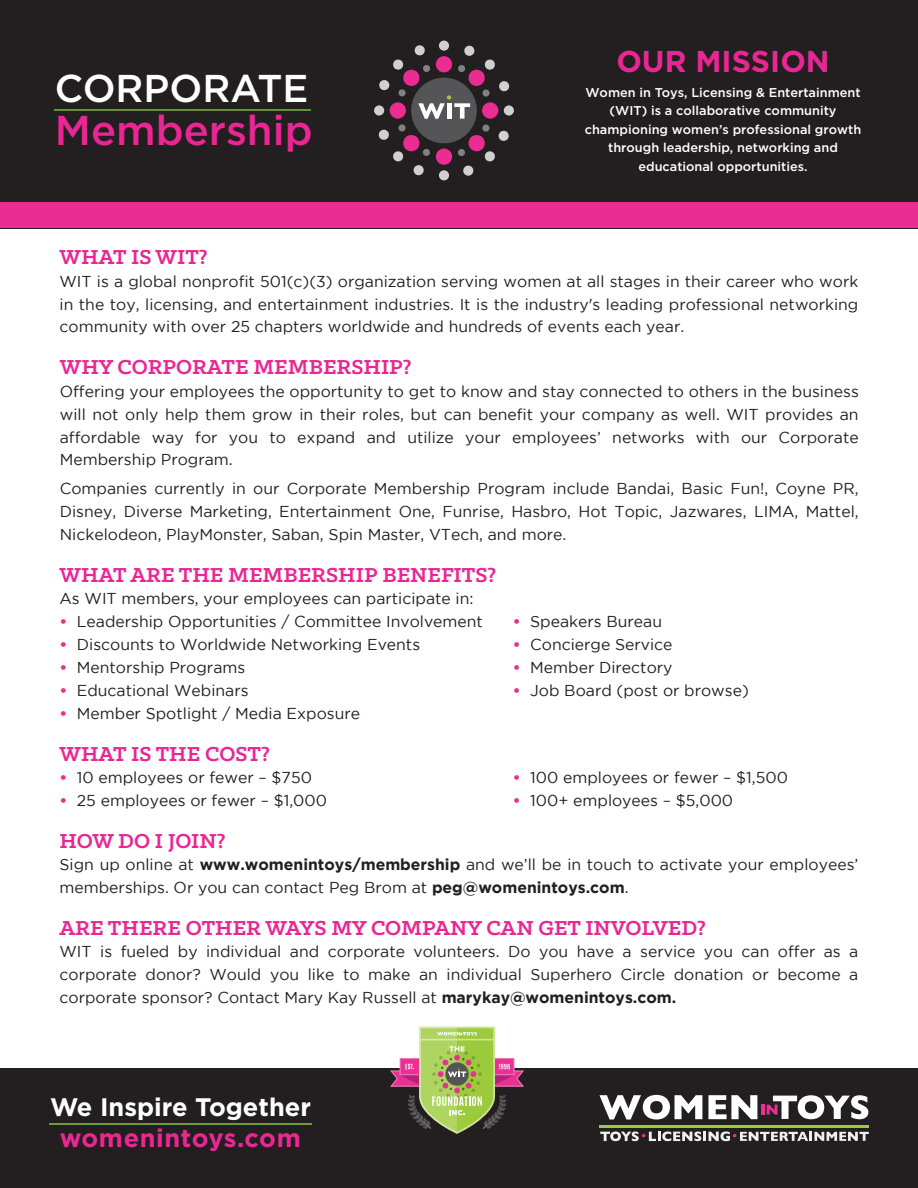
<style>
.page{position:relative;width:918px;height:1188px;background:#fff}
.page>*{position:absolute;margin:0;border:0;box-sizing:border-box;transform-origin:0 0}
.t1{font:500 41.7px "Gotham";color:#e92693}
.t2{font:500 38.7px "Gotham";color:#fff}
.t3{font:700 30.15px "Gotham";color:#e92693}
.t4{font:700 25.35px "Gotham";color:#fff}
.t5{font:700 25.35px "Gotham";letter-spacing:.025em;color:#e92893}
.t6{font:700 22.95px "Klinic Slab";color:#e92693}
.t7{font:15.75px/23px "Gotham";color:#231f20;text-align:justify}
.t8{font:500 12.75px/18.5px "Gotham";color:#fff;text-align:center}
.s1{font-weight:700;color:#eb2c92}
.s2{font-weight:700}
</style>
<div class="page">
<div style="left:0;top:1068px;width:918px;height:120px;background:#231f20"></div>
<div style="left:0;top:0;width:918px;height:228px;background:#231f20"></div>
<hr style="left:55px;top:109px;width:256px;height:2px;background:#69903d">
<div style="left:439px;top:41px;width:10px;height:10px;background:#cfd1d1;border-radius:50%"></div>
<div style="left:439px;top:170px;width:10px;height:10px;background:#cfd1d1;border-radius:50%"></div>
<svg style="left:374px;top:105px;width:10px;height:11px"></svg>
<svg style="left:504px;top:105px;width:10px;height:11px"></svg>
<svg style="left:378px;top:45px;width:132px;height:131px"></svg>
<svg style="left:599px;top:1095px;width:103px;height:25px"></svg>
<svg style="left:708px;top:1095px;width:160px;height:24px"></svg>
<hr style="left:600px;top:1125px;width:269px;height:2px;background:#9bca3b">
<svg style="left:600px;top:1132px;width:269px;height:9px"></svg>
<hr style="left:49px;top:1124px;width:263px;height:1px;background:#6f973e">
<svg style="left:390px;top:1027px;width:134px;height:107px"></svg>
<div style="left:0;top:202px;width:918px;height:26px;background:#eb2c92"></div>
<h2 class="t2" style="left:55px;top:66px;width:255px">CORPORATE</h2>
<h1 class="t1" style="left:55px;top:107px;width:259px">Membership</h1>
<h3 class="t3" style="left:616px;top:44px;width:215px">OUR MISSION</h3>
<p class="t8" style="left:585px;top:83px;width:278px">Women in Toys, Licensing &amp; Entertainment (WIT) is a collaborative community championing women’s professional growth through leadership, networking and educational opportunities.</p>
<h3 class="t6" style="left:60px;top:242px;width:150px">WHAT IS WIT?</h3>
<p class="t7" style="left:60px;top:269px;width:800px">WIT is a global nonprofit 501(c)(3) organization serving women at all stages in their career who work in the toy, licensing, and entertainment industries. It is the industry's leading professional networking community with over 25 chapters worldwide and hundreds of events each year.</p>
<h3 class="t6" style="left:60px;top:352px;width:353px">WHY CORPORATE MEMBERSHIP?</h3>
<p class="t7" style="left:60px;top:379px;width:801px">Offering your employees the opportunity to get to know and stay connected to others in the business will not only help them grow in their roles, but can benefit your company as well. WIT provides an affordable way for you to expand and utilize your employees’ networks with our Corporate Membership Program.</p>
<p class="t7" style="left:60px;top:477px;width:800px">Companies currently in our Corporate Membership Program include Bandai, Basic Fun!, Coyne PR, Disney, Diverse Marketing, Entertainment One, Funrise, Hasbro, Hot Topic, Jazwares, LIMA, Mattel, Nickelodeon, PlayMonster, Saban, Spin Master, VTech, and more.</p>
<h3 class="t6" style="left:60px;top:560px;width:438px">WHAT ARE THE MEMBERSHIP BENEFITS?</h3>
<p class="t7" style="left:60px;top:587px;width:415px">As WIT members, your employees can participate in:</p>
<p class="t7" style="left:60px;top:610px;width:425px"><span class="s1">•</span> Leadership Opportunities / Committee Involvement</p>
<p class="t7" style="left:60px;top:633px;width:362px"><span class="s1">•</span> Discounts to Worldwide Networking Events</p>
<p class="t7" style="left:60px;top:656px;width:187px"><span class="s1">•</span> Mentorship Programs</p>
<p class="t7" style="left:60px;top:679px;width:191px"><span class="s1">•</span> Educational Webinars</p>
<p class="t7" style="left:60px;top:702px;width:302px"><span class="s1">•</span> Member Spotlight / Media Exposure</p>
<p class="t7" style="left:513px;top:610px;width:151px"><span class="s1">•</span> Speakers Bureau</p>
<p class="t7" style="left:513px;top:633px;width:161px"><span class="s1">•</span> Concierge Service</p>
<p class="t7" style="left:513px;top:656px;width:161px"><span class="s1">•</span> Member Directory</p>
<p class="t7" style="left:513px;top:679px;width:238px"><span class="s1">•</span> Job Board (post or browse)</p>
<h3 class="t6" style="left:60px;top:739px;width:212px">WHAT IS THE COST?</h3>
<p class="t7" style="left:60px;top:766px;width:254px"><span class="s1">•</span> 10 employees or fewer – $750</p>
<p class="t7" style="left:60px;top:789px;width:269px"><span class="s1">•</span> 25 employees or fewer – $1,000</p>
<p class="t7" style="left:513px;top:766px;width:277px"><span class="s1">•</span> 100 employees or fewer – $1,500</p>
<p class="t7" style="left:513px;top:789px;width:222px"><span class="s1">•</span> 100+ employees – $5,000</p>
<h3 class="t6" style="left:60px;top:825px;width:168px">HOW DO I JOIN?</h3>
<p class="t7" style="left:60px;top:853px;width:800px">Sign up online at <span class="s2">www.womenintoys/membership</span> and we’ll be in touch to activate your employees’ memberships. Or you can contact Peg Brom at <span class="s2">peg@womenintoys.com</span>.</p>
<h3 class="t6" style="left:60px;top:912px;width:648px">ARE THERE OTHER WAYS MY COMPANY CAN GET INVOLVED?</h3>
<p class="t7" style="left:60px;top:940px;width:800px">WIT is fueled by individual and corporate volunteers. Do you have a service you can offer as a corporate donor? Would you like to make an individual Superhero Circle donation or become a corporate sponsor? Contact Mary Kay Russell at <span class="s2">marykay@womenintoys.com.</span></p>
<h3 class="t4" style="left:50px;top:1093px;width:262px">We Inspire Together</h3>
<h3 class="t5" style="left:60px;top:1124px;width:243px">womenintoys.com</h3>
</div>
